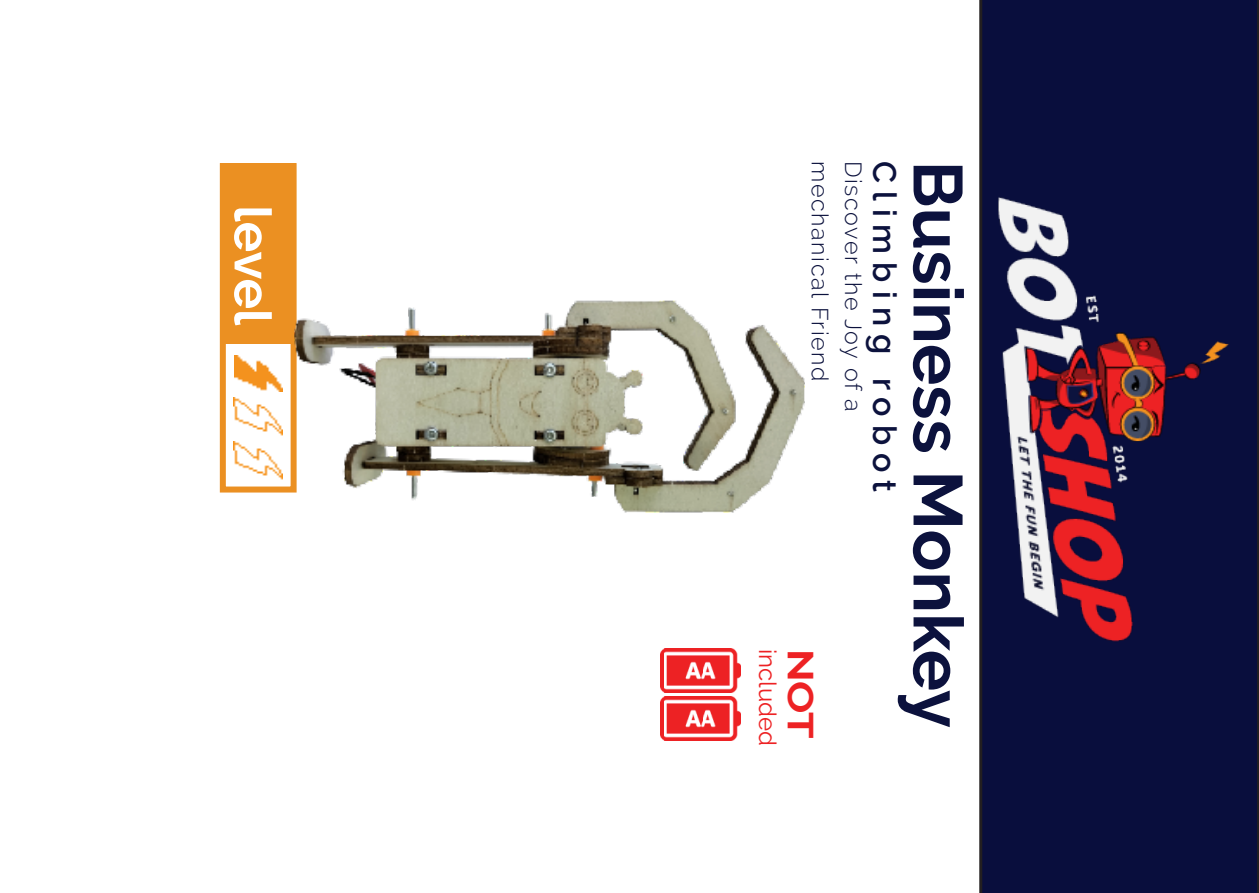
<style>
.page{position:relative;width:1259px;height:893px;background:#fff}
.page>*{position:absolute;margin:0;border:0;box-sizing:border-box;transform-origin:0 0}
.t1{font:700 69px "Raleway";color:#0c123d}
.t2{font:700 51px "Raleway";letter-spacing:-.01em;color:#fff}
.t3{font:700 36px "Raleway";color:#ed2224;scale:1.19 1}
.t4{font:600 32.7px "Raleway";letter-spacing:.25em;color:#0c123d}
.t5{font:24px "Raleway";color:#ed2224}
.t6{font:300 23.4px "Raleway";letter-spacing:.07em;color:#0c123d}
</style>
<div class="page">
<div style="left:979px;top:0;width:280px;height:893px;background:#090e3d"></div>
<div style="left:220px;top:163px;width:77px;height:329px;background:#fff;border:6px solid #eb9022"></div>
<img style="left:234px;top:356px;width:48px;height:36px">
<img style="left:234px;top:441px;width:48px;height:38px">
<div style="left:221px;top:163px;width:75px;height:180px;background:#eb9022"></div>
<img style="left:660px;top:649px;width:81px;height:44px">
<img style="left:660px;top:697px;width:81px;height:44px">
<img style="left:234px;top:397px;width:48px;height:38px">
<img style="left:289px;top:249px;width:516px;height:264px">
<img style="left:985px;top:183px;width:251px;height:472px">
<p class="t2" style="left:282px;top:205px;width:121px;rotate:90deg">level</p>
<p class="t6" style="left:833px;top:161px;width:222px;rotate:90deg">mechanical Friend</p>
<p class="t6" style="left:867px;top:161px;width:252px;rotate:90deg">Discover the Joy of a</p>
<p class="t4" style="left:903px;top:161px;width:333px;rotate:90deg">Climbing robot</p>
<p class="t1" style="left:977px;top:161px;width:569px;rotate:90deg">Business Monkey</p>
<p class="t5" style="left:781px;top:649px;width:99px;rotate:90deg">included</p>
<p class="t3" style="left:821px;top:649px;width:77px;rotate:90deg">NOT</p>
</div>
